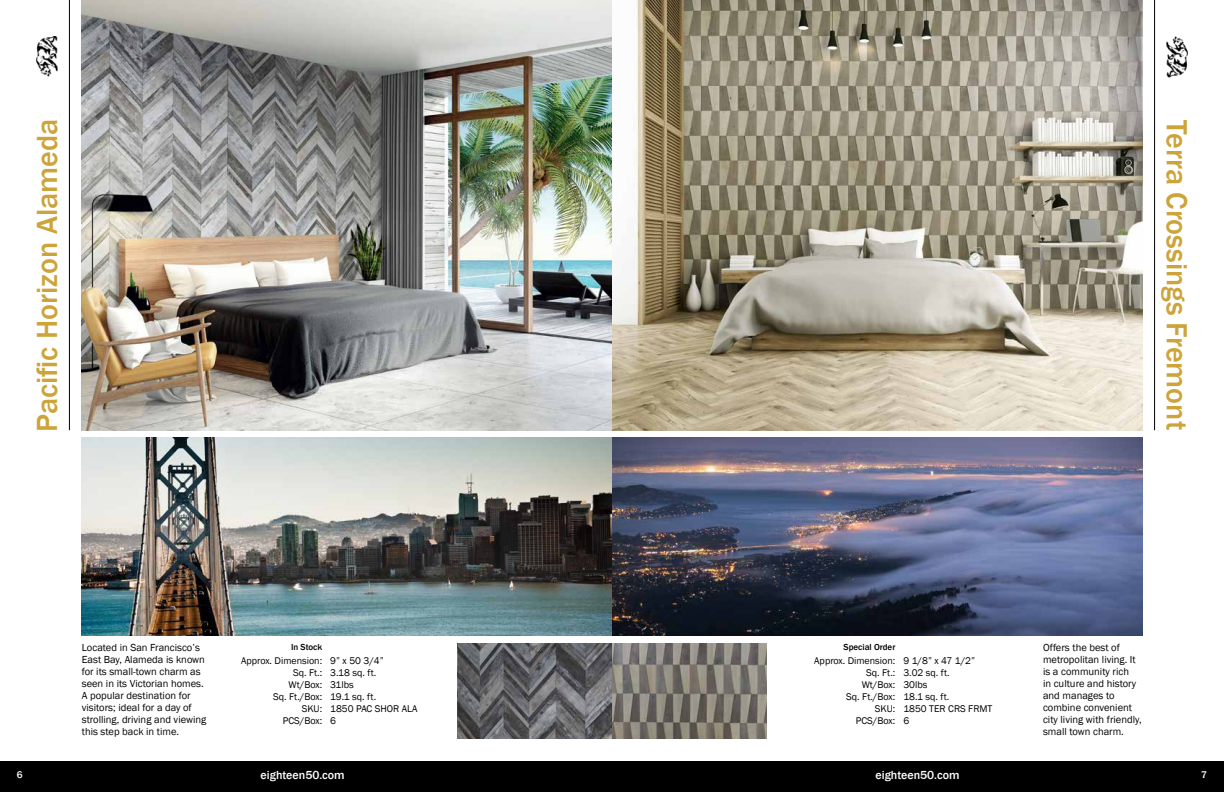
<style>
.page{position:relative;width:1224px;height:792px;background:#fff}
.page>*{position:absolute;margin:0;border:0;box-sizing:border-box;transform-origin:0 0}
.t1{font:500 30px "Franklin Gothic";color:#cda43a}
.t2{font:500 12px "Franklin Gothic";color:#fff}
.t3{font:10.5px/12px "Franklin Gothic";color:#000}
.t4{font:10px/12px "Franklin Gothic";color:#000;text-align:right}
.t5{font:500 10px "Franklin Gothic";color:#fff}
.t6{font:500 9px "Franklin Gothic";color:#000}
</style>
<div class="page">
<div style="left:0;top:762px;width:1224px;height:30px;background:#000"></div>
<img style="left:82px;top:0;width:1060px;height:430px">
<img style="left:82px;top:438px;width:1060px;height:198px">
<hr style="left:69px;top:0;width:1px;height:430px;background:#000">
<img style="left:457px;top:643px;width:310px;height:96px">
<img style="left:36px;top:36px;width:21px;height:41px">
<hr style="left:1154px;top:0;width:1px;height:430px;background:#000">
<img style="left:1167px;top:36px;width:21px;height:42px">
<h1 class="t1" style="left:28px;top:432px;width:315px;rotate:-90deg">Pacific Horizon Alameda</h1>
<p class="t3" style="left:82px;top:642px;width:126px">Located in San Francisco’s<br>East Bay, Alameda is known for its small-town charm as seen in its Victorian homes.<br>A popular destination for visitors; ideal for a day of strolling, driving and viewing this step back in time.</p>
<p class="t6" style="left:291px;top:641px;width:33px">In Stock</p>
<p class="t4" style="left:241px;top:655px;width:83px">Approx. Dimension:<br>Sq. Ft.:<br>Wt/Box:<br>Sq. Ft./Box:<br>SKU:<br>PCS/Box:</p>
<p class="t4" style="left:330px;top:655px;width:89px;text-align:left">9” x 50 3/4”<br>3.18 sq. ft.<br>31lbs<br>19.1 sq. ft.<br>1850 PAC SHOR ALA<br>6</p>
<h1 class="t1" style="left:1196px;top:120px;width:311px;rotate:90deg">Terra Crossings Fremont</h1>
<p class="t6" style="left:844px;top:641px;width:53px">Special Order</p>
<p class="t4" style="left:814px;top:655px;width:83px">Approx. Dimension:<br>Sq. Ft.:<br>Wt/Box:<br>Sq. Ft./Box:<br>SKU:<br>PCS/Box:</p>
<p class="t4" style="left:903px;top:655px;width:91px;text-align:left">9 1/8” x 47 1/2”<br>3.02 sq. ft.<br>30lbs<br>18.1 sq. ft.<br>1850 TER CRS FRMT<br>6</p>
<p class="t3" style="left:1043px;top:642px;width:100px">Offers the best of metropolitan living. It is a community rich<br>in culture and history and manages to combine convenient city living with friendly, small town charm.</p>
<p class="t5" style="left:17px;top:768px;width:7px">6</p>
<p class="t2" style="left:261px;top:768px;width:86px">eighteen50.com</p>
<p class="t2" style="left:876px;top:768px;width:86px">eighteen50.com</p>
<p class="t5" style="left:1201px;top:768px;width:7px">7</p>
</div>
